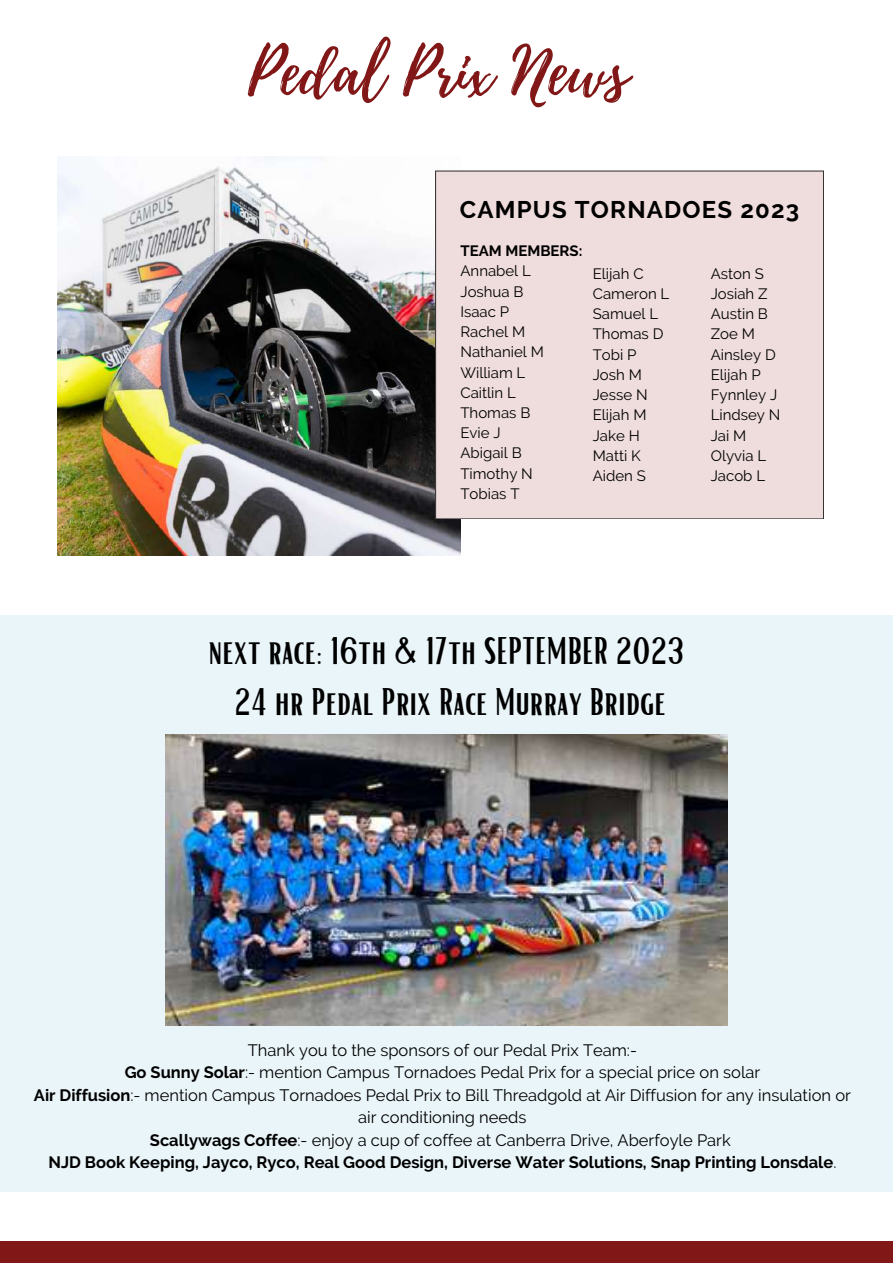
<style>
.page{position:relative;width:893px;height:1264px;background:#fff}
.page>*{position:absolute;margin:0;border:0;box-sizing:border-box;transform-origin:0 0}
.t1{font:64.5px "Playlist Script";color:#821717}
.t2{font:37.5px/51.8px "Bright";color:#000;text-align:center}
.t3{font:700 24px "Raleway";letter-spacing:.05em;color:#000}
.t4{font:16.5px/22.5px "Raleway";color:#000;text-align:center}
.t5{font:15px/20.2px "Raleway";color:#000}
.t6{font:700 15px "Raleway";color:#000}
.s1{font-weight:700}
</style>
<div class="page">
<div style="left:0;top:1240px;width:892px;height:22px;background:#821717"></div>
<div style="left:0;top:615px;width:892px;height:576px;background:#eaf5f9"></div>
<img style="left:166px;top:734px;width:561px;height:291px">
<img style="left:58px;top:156px;width:402px;height:399px">
<div style="left:435px;top:170px;width:389px;height:349px;background:#efdcdc"></div>
<h1 class="t1" style="left:248px;top:26px;width:382px">Pedal Prix News</h1>
<h3 class="t3" style="left:459px;top:196px;width:341px">CAMPUS TORNADOES 2023</h3>
<p class="t6" style="left:460px;top:242px;width:123px">TEAM MEMBERS:</p>
<p class="t5" style="left:460px;top:261px;width:85px">Annabel L<br>Joshua B<br>Isaac P<br>Rachel M<br>Nathaniel M<br>William L<br>Caitlin L<br>Thomas B<br>Evie J<br>Abigail B<br>Timothy N<br>Tobias T</p>
<p class="t5" style="left:592px;top:263px;width:78px">Elijah C<br>Cameron L<br>Samuel L<br>Thomas D<br>Tobi P<br>Josh M<br>Jesse N<br>Elijah M<br>Jake H<br>Matti K<br>Aiden S</p>
<p class="t5" style="left:710px;top:263px;width:71px">Aston S<br>Josiah Z<br>Austin B<br>Zoe M<br>Ainsley D<br>Elijah P<br>Fynnley J<br>Lindsey N<br>Jai M<br>Olyvia L<br>Jacob L</p>
<h2 class="t2" style="left:208px;top:622px;width:478px">next race: 16th &amp; 17th SEPTEMBER 2023<br>24 hr Pedal Prix Race Murray Bridge</h2>
<p class="t4" style="left:34px;top:1038px;width:818px">Thank you to the sponsors of our Pedal Prix Team:-<br><span class="s1">Go Sunny Solar</span>:- mention Campus Tornadoes Pedal Prix for a special price on solar<br><span class="s1">Air Diffusion</span>:- mention Campus Tornadoes Pedal Prix to Bill Threadgold at Air Diffusion for any insulation or air conditioning needs<br><span class="s1">Scallywags Coffee</span>:- enjoy a cup of coffee at Canberra Drive, Aberfoyle Park<br><span class="s1">NJD Book Keeping, Jayco, Ryco, Real Good Design, Diverse Water Solutions, Snap Printing Lonsdale</span>.</p>
</div>
